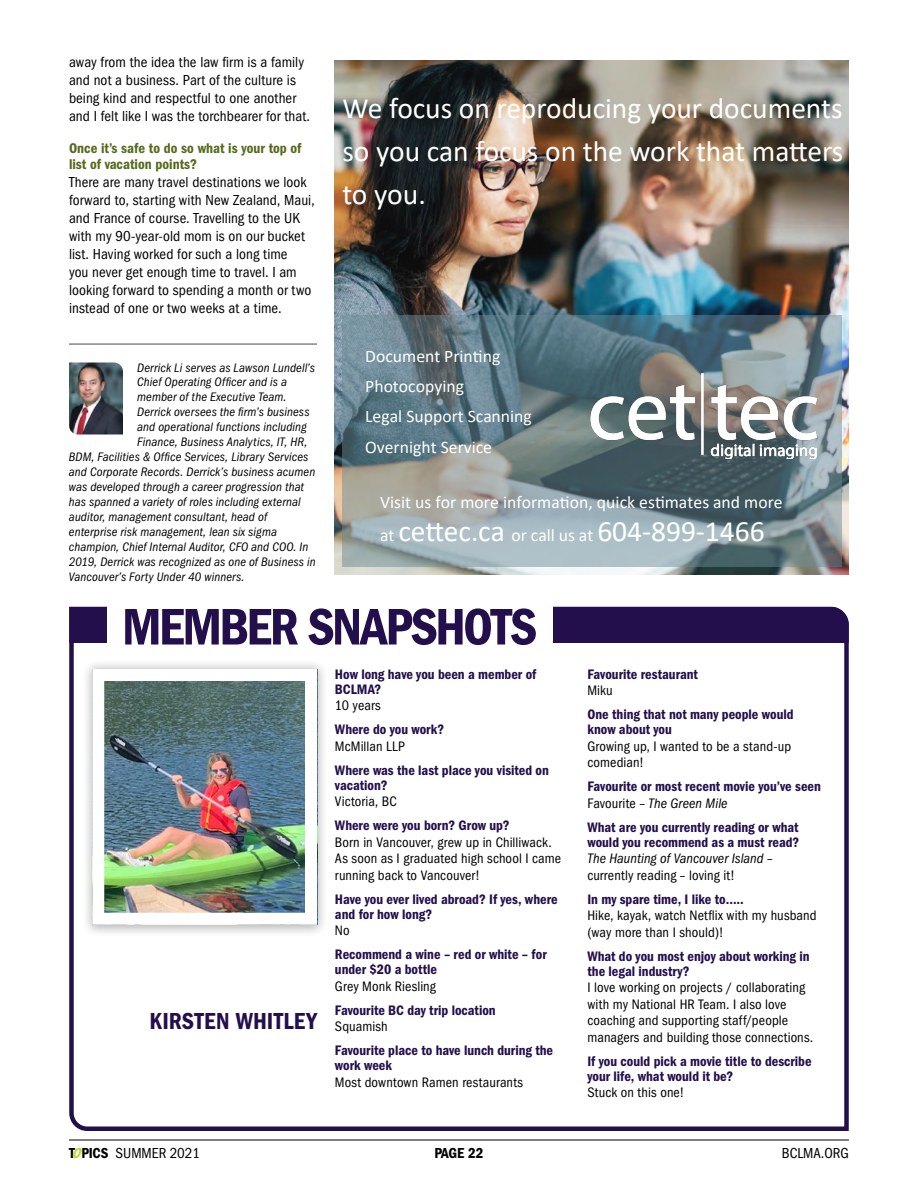
<style>
.page{position:relative;width:918px;height:1188px;background:#fff}
.page>*{position:absolute;margin:0;border:0;box-sizing:border-box;transform-origin:0 0}
.t1{font:53.25px "ITC Franklin Gothic Std Dm Cd";letter-spacing:-.04em;color:#240f4d}
.t2{font:29.55px/42.8px "Calibri";color:#fff;text-align:justify}
.t3{font:24px "ITC Franklin Gothic Std Dm Cd";letter-spacing:.01em;color:#240f4d}
.t4{font:17.7px/30.5px "Calibri";color:#fff}
.t5{font:condensed 15px/18px "ITC Franklin Gothic Std";letter-spacing:.005em;color:#000}
.t6{font:15px "ITC Franklin Gothic Std Dm Cd";letter-spacing:-.01em;color:#000}
.t7{font:14.7px/16.5px "ITC Franklin Gothic Std Dm Cd";color:#556a1d}
.t8{font:14.25px/15px "ITC Franklin Gothic Std Dm Cd";color:#240f4d}
.t9{font:condensed 14.25px/16.5px "ITC Franklin Gothic Std";letter-spacing:.005em;color:#000}
.t10{font:italic condensed 14.25px/16.5px "ITC Franklin Gothic Std";letter-spacing:.005em;color:#000}
.t11{font:italic condensed 12.75px "ITC Franklin Gothic Std";letter-spacing:.01em;color:#000}
.s1{font-size:17.7px}
.s2{font-style:normal}
.s3{font-family:"ITC Franklin Gothic Std Dm Cd";font-stretch:normal}
.s4{font-family:"ITC Franklin Gothic Std Dm Cd";font-style:italic;font-stretch:normal;color:#bfd832}
</style>
<div class="page">
<hr style="left:69px;top:1140px;width:780px;height:1px;background:#000">
<hr style="left:69px;top:344px;width:248px;height:1px;background:#484848">
<img style="left:69px;top:363px;width:54px;height:72px">
<svg style="left:69px;top:606px;width:780px;height:525px"></svg>
<div style="left:81px;top:659px;width:248px;height:278px;background:#000;opacity:.3"></div>
<img style="left:105px;top:682px;width:199px;height:230px">
<div style="left:92px;top:669px;width:225px;height:256px;border:12px solid #fff"></div>
<div style="left:107px;top:606px;width:445px;height:42px;background:#fff"></div>
<img style="left:335px;top:61px;width:514px;height:514px">
<div style="left:342px;top:315px;width:499px;height:251px;background:#6c8c97;opacity:.5"></div>
<img style="left:588px;top:369px;width:232px;height:89px">
<p class="t5" style="left:69px;top:53px;width:243px">away from the idea the law firm is a family and not a business. Part of the culture is being kind and respectful to one another and I felt like I was the torchbearer for that.</p>
<p class="t7" style="left:69px;top:139px;width:234px">Once it’s safe to do so what is your top of list of vacation points?</p>
<p class="t5" style="left:69px;top:173px;width:247px">There are many travel destinations we look forward to, starting with New Zealand, Maui, and France of course. Travelling to the UK with my 90-year-old mom is on our bucket list. Having worked for such a long time<br>you never get enough time to travel. I am looking forward to spending a month or two instead of one or two weeks at a time.</p>
<h2 class="t2" style="left:342px;top:86px;width:503px">We focus on reproducing your documents so you can focus on the work that matters to you.</h2>
<p class="t4" style="left:365px;top:340px;width:168px">Document Printing<br>Photocopying<br>Legal Support Scanning<br>Overnight Service</p>
<p class="t4" style="left:380px;top:486px;width:404px">Visit us for more information, quick estimates and more</p>
<h2 class="t2" style="left:380px;top:509px;width:386px"><span class="s1">at</span> cettec.ca <span class="s1">or call us at</span> 604-899-1466</h2>
<p class="t11" style="left:137px;top:360px;width:179px">Derrick Li serves as Lawson Lundell’s</p>
<p class="t11" style="left:137px;top:375px;width:151px">Chief Operating Officer and is a</p>
<p class="t11" style="left:137px;top:390px;width:151px">member of the Executive Team.</p>
<p class="t11" style="left:137px;top:405px;width:174px">Derrick oversees the firm’s business</p>
<p class="t11" style="left:137px;top:420px;width:171px">and operational functions including</p>
<p class="t11" style="left:137px;top:435px;width:172px">Finance, Business Analytics, IT, HR,</p>
<p class="t11" style="left:69px;top:450px;width:241px">BDM, Facilities &amp; Office Services, Library Services</p>
<p class="t11" style="left:69px;top:465px;width:248px">and Corporate Records. Derrick’s business acumen</p>
<p class="t11" style="left:69px;top:480px;width:237px">was developed through a career progression that</p>
<p class="t11" style="left:69px;top:495px;width:233px">has spanned a variety of roles including external</p>
<p class="t11" style="left:69px;top:510px;width:200px">auditor, management consultant, head of</p>
<p class="t11" style="left:69px;top:525px;width:209px">enterprise risk management, lean six sigma</p>
<p class="t11" style="left:69px;top:540px;width:241px">champion, Chief Internal Auditor, CFO and COO. In</p>
<p class="t11" style="left:69px;top:555px;width:248px">2019, Derrick was recognized as one of Business in</p>
<p class="t11" style="left:69px;top:570px;width:177px">Vancouver’s Forty Under 40 winners.</p>
<h1 class="t1" style="left:122px;top:596px;width:417px">MEMBER SNAPSHOTS</h1>
<p class="t8" style="left:335px;top:666px;width:203px">How long have you been a member of<br>BCLMA?</p>
<p class="t9" style="left:335px;top:697px;width:47px">10 years</p>
<p class="t8" style="left:335px;top:722px;width:111px">Where do you work?</p>
<p class="t9" style="left:335px;top:738px;width:71px">McMillan LLP</p>
<p class="t8" style="left:335px;top:762px;width:215px">Where was the last place you visited on vacation?</p>
<p class="t9" style="left:335px;top:793px;width:63px">Victoria, BC</p>
<p class="t8" style="left:335px;top:818px;width:176px">Where were you born? Grow up?</p>
<p class="t9" style="left:335px;top:834px;width:228px">Born in Vancouver, grew up in Chilliwack.<br>As soon as I graduated high school I came running back to Vancouver!</p>
<p class="t8" style="left:335px;top:891px;width:224px">Have you ever lived abroad? If yes, where and for how long?</p>
<p class="t9" style="left:335px;top:922px;width:16px">No</p>
<p class="t8" style="left:335px;top:947px;width:213px">Recommend a wine – red or white – for under $20 a bottle</p>
<p class="t9" style="left:335px;top:978px;width:102px">Grey Monk Riesling</p>
<p class="t8" style="left:335px;top:1002px;width:162px">Favourite BC day trip location</p>
<p class="t9" style="left:335px;top:1018px;width:54px">Squamish</p>
<p class="t8" style="left:335px;top:1043px;width:220px">Favourite place to have lunch during the work week</p>
<p class="t9" style="left:335px;top:1074px;width:190px">Most downtown Ramen restaurants</p>
<p class="t8" style="left:587px;top:666px;width:112px">Favourite restaurant</p>
<p class="t9" style="left:587px;top:682px;width:27px">Miku</p>
<p class="t8" style="left:587px;top:707px;width:208px">One thing that not many people would know about you</p>
<p class="t9" style="left:587px;top:738px;width:205px">Growing up, I wanted to be a stand-up comedian!</p>
<p class="t8" style="left:587px;top:779px;width:235px">Favourite or most recent movie you’ve seen</p>
<p class="t10" style="left:587px;top:795px;width:142px"><span class="s2">Favourite –</span> The Green Mile</p>
<p class="t8" style="left:587px;top:819px;width:213px">What are you currently reading or what would you recommend as a must read?</p>
<p class="t10" style="left:587px;top:850px;width:187px">The Haunting of Vancouver Island <span class="s2">– currently reading – loving it!</span></p>
<p class="t8" style="left:587px;top:891px;width:158px">In my spare time, I like to…..</p>
<p class="t9" style="left:587px;top:907px;width:231px">Hike, kayak, watch Netflix with my husband (way more than I should)!</p>
<p class="t8" style="left:587px;top:948px;width:224px">What do you most enjoy about working in the legal industry?</p>
<p class="t9" style="left:587px;top:979px;width:227px">I love working on projects / collaborating with my National HR Team. I also love coaching and supporting staff/people managers and building those connections.</p>
<p class="t8" style="left:587px;top:1053px;width:226px">If you could pick a movie title to describe your life, what would it be?</p>
<p class="t9" style="left:587px;top:1084px;width:99px">Stuck on this one!</p>
<h3 class="t3" style="left:149px;top:1007px;width:169px">KIRSTEN WHITLEY</h3>
<p class="t5" style="left:69px;top:1144px;width:133px"><span class="s3">T</span><span class="s4">O</span><span class="s3">PICS</span> SUMMER 2021</p>
<p class="t6" style="left:434px;top:1145px;width:51px">PAGE 22</p>
<p class="t5" style="left:782px;top:1144px;width:69px">BCLMA.ORG</p>
</div>
